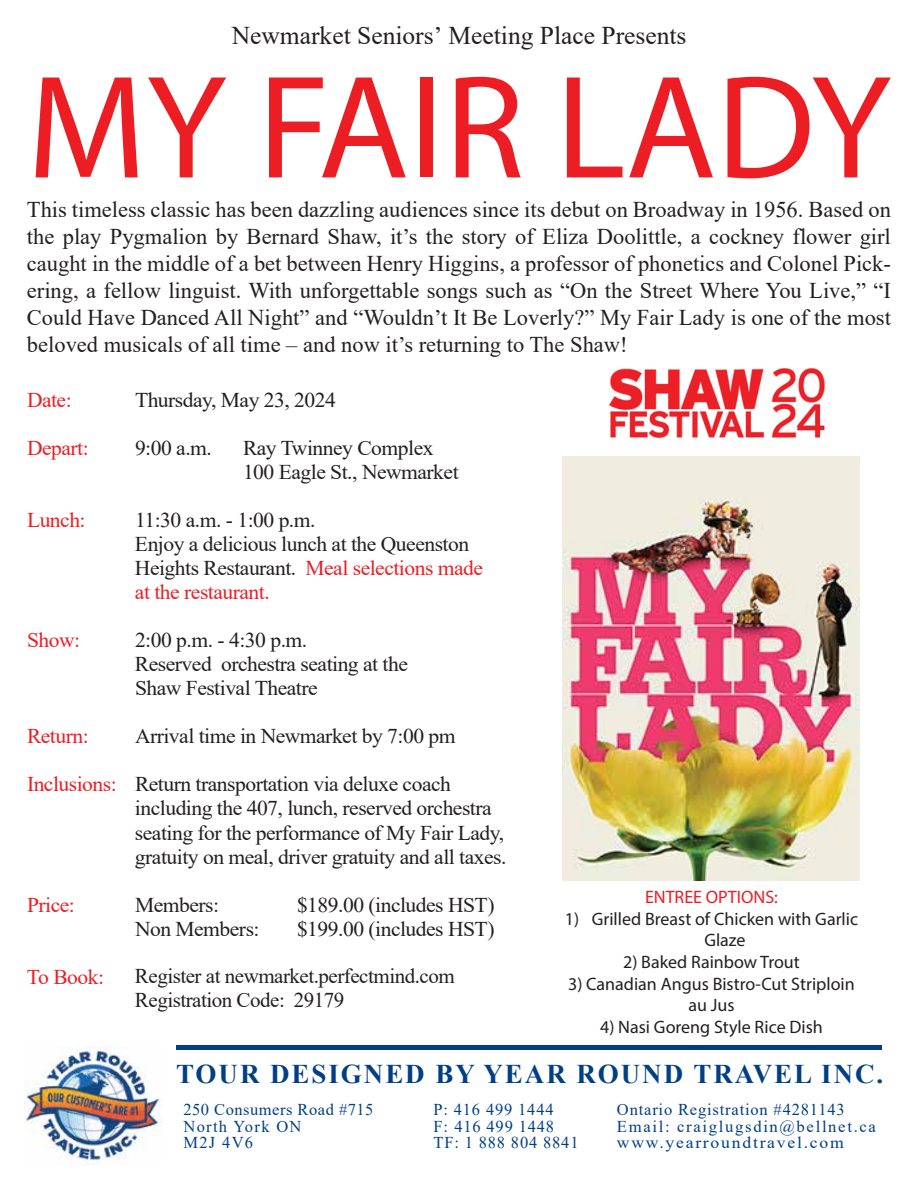
<style>
.page{position:relative;width:918px;height:1188px;background:#fff}
.page>*{position:absolute;margin:0;border:0;box-sizing:border-box;transform-origin:0 0}
.t1{font:148.2px "Myriad Pro";color:#ed1d24}
.t2{font:700 27px "Times New Roman";letter-spacing:.07em;color:#003f85}
.t3{font:25.5px "Times New Roman";color:#231f20}
.t4{font:22.5px/27px "Times New Roman";color:#231f20;text-align:justify}
.t5{font:21px/24px "Times New Roman";letter-spacing:-.025em;color:#231f20}
.t6{font:21px "Times New Roman";letter-spacing:-.025em;color:#ed1d24}
.t7{font:18px/21.6px "Myriad Pro";color:#231f20}
.t8{font:18px "Myriad Pro";color:#ed1d24}
.t9{font:16.5px/16.5px "Times New Roman";letter-spacing:.1em;color:#003f85}
.t10{font:16.5px/16.5px "Times New Roman";letter-spacing:.05em;color:#003f85}
.t11{font:16.5px/16.5px "Times New Roman";letter-spacing:.03em;color:#003f85}
.s1{color:#ed1d24}
</style>
<div class="page">
<div style="left:176px;top:1045px;width:705px;height:5px;background:#003f85"></div>
<img style="left:25px;top:1047px;width:137px;height:119px">
<img style="left:563px;top:456px;width:297px;height:424px">
<img style="left:609px;top:368px;width:216px;height:70px">
<p class="t3" style="left:232px;top:17px;width:456px">Newmarket Seniors’ Meeting Place Presents</p>
<h1 class="t1" style="left:27px;top:36px;width:865px">MY FAIR LADY</h1>
<p class="t4" style="left:27px;top:195px;width:866px">This timeless classic has been dazzling audiences since its debut on Broadway in 1956. Based on the play Pygmalion by Bernard Shaw, it’s the story of Eliza Doolittle, a cockney flower girl caught in the middle of a bet between Henry Higgins, a professor of phonetics and Colonel Pick&shy;ering, a fellow linguist. With unforgettable songs such as “On the Street Where You Live,” “I Could Have Danced All Night” and “Wouldn’t It Be Loverly?” My Fair Lady is one of the most beloved musicals of all time – and now it’s returning to The Shaw!</p>
<p class="t6" style="left:27px;top:386px;width:46px">Date:</p>
<p class="t5" style="left:135px;top:388px;width:202px">Thursday, May 23, 2024</p>
<p class="t6" style="left:27px;top:434px;width:63px">Depart:</p>
<p class="t5" style="left:135px;top:436px;width:78px">9:00 a.m.</p>
<p class="t5" style="left:243px;top:436px;width:217px">Ray Twinney Complex<br>100 Eagle St., Newmarket</p>
<p class="t6" style="left:27px;top:506px;width:60px">Lunch:</p>
<p class="t5" style="left:135px;top:508px;width:350px">11:30 a.m. - 1:00 p.m.<br>Enjoy a delicious lunch at the Queenston<br>Heights Restaurant. <span class="s1">Meal selections made at the restaurant.</span></p>
<p class="t6" style="left:27px;top:626px;width:55px">Show:</p>
<p class="t5" style="left:135px;top:628px;width:275px">2:00 p.m. - 4:30 p.m.<br>Reserved orchestra seating at the<br>Shaw Festival Theatre</p>
<p class="t6" style="left:27px;top:722px;width:63px">Return:</p>
<p class="t5" style="left:135px;top:724px;width:322px">Arrival time in Newmarket by 7:00 pm</p>
<p class="t5" style="left:135px;top:772px;width:373px;text-indent:-108px"><span class="s1">Inclusions:</span> Return transportation via deluxe coach including the 407, lunch, reserved orchestra seating for the performance of My Fair Lady, gratuity on meal, driver gratuity and all taxes.</p>
<p class="t6" style="left:27px;top:890px;width:49px">Price:</p>
<p class="t5" style="left:135px;top:892px;width:86px">Members:</p>
<p class="t5" style="left:297px;top:892px;width:199px">$189.00 (includes HST)</p>
<p class="t5" style="left:135px;top:916px;width:126px">Non Members:</p>
<p class="t5" style="left:297px;top:916px;width:199px">$199.00 (includes HST)</p>
<p class="t6" style="left:27px;top:962px;width:79px">To Book:</p>
<p class="t5" style="left:135px;top:964px;width:321px">Register at newmarket.perfectmind.com<br>Registration Code: 29179</p>
<p class="t8" style="left:645px;top:886px;width:134px">ENTREE OPTIONS:</p>
<p class="t7" style="left:704px;top:908px;width:155px;text-indent:-140px">1) Grilled Breast of Chicken with Garlic<br>Glaze</p>
<p class="t7" style="left:623px;top:951px;width:178px">2) Baked Rainbow Trout</p>
<p class="t7" style="left:568px;top:972px;width:288px;text-align:center">3) Canadian Angus Bistro-Cut Striploin au Jus</p>
<p class="t7" style="left:600px;top:1016px;width:224px">4) Nasi Goreng Style Rice Dish</p>
<p class="t2" style="left:176px;top:1055px;width:709px">TOUR DESIGNED BY YEAR ROUND TRAVEL INC.</p>
<p class="t11" style="left:183px;top:1101px;width:192px">250 Consumers Road #715<br>North York ON<br>M2J 4V6</p>
<p class="t10" style="left:433px;top:1101px;width:147px">P: 416 499 1444<br>F: 416 499 1448<br>TF: 1 888 804 8841</p>
<p class="t9" style="left:617px;top:1101px;width:261px">Ontario Registration #4281143<br>Email: craiglugsdin@bellnet.ca www.yearroundtravel.com</p>
</div>
